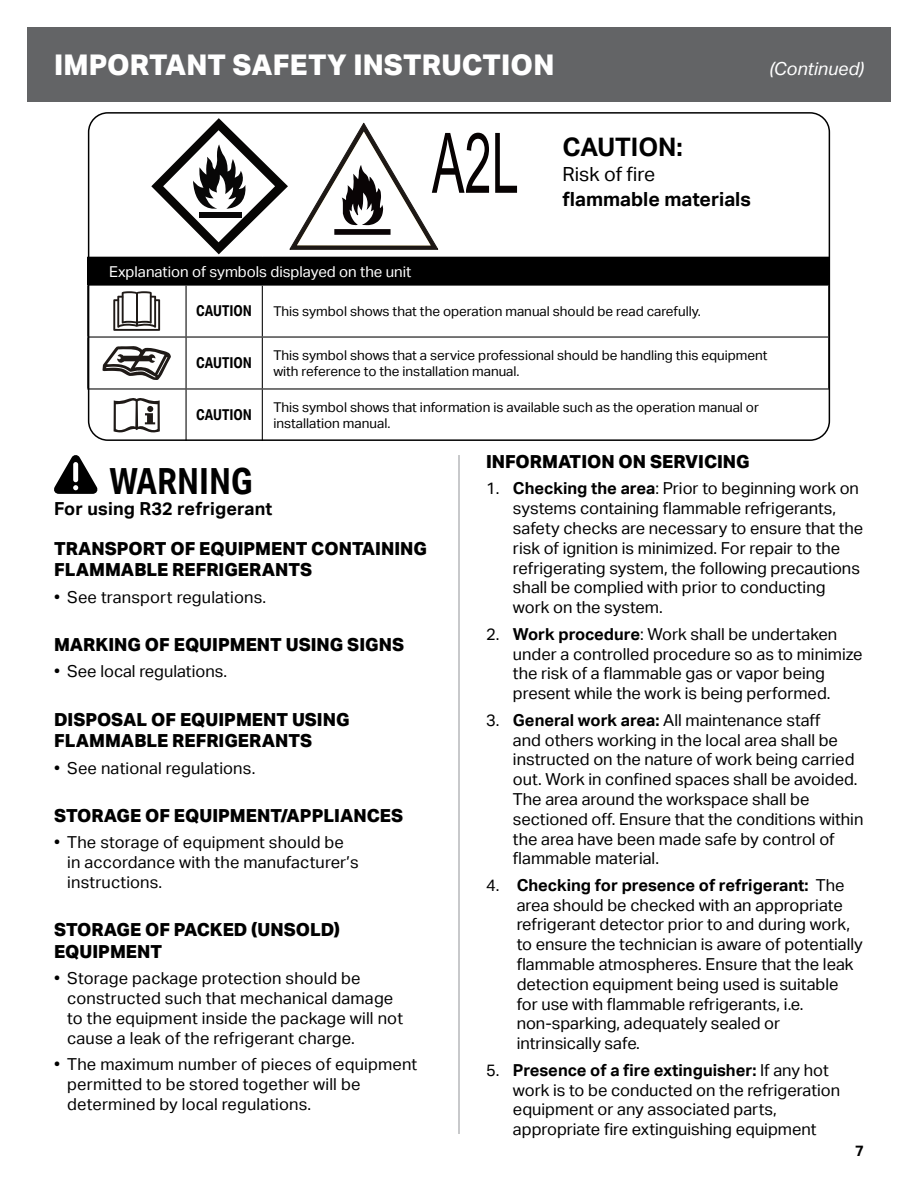
<style>
.page{position:relative;width:918px;height:1188px;background:#fff}
.page>*{position:absolute;margin:0;border:0;box-sizing:border-box;transform-origin:0 0}
.t1{font:700 36.15px "Aktiv Grotesk Cd";color:#000}
.t2{font:800 28.5px "Aktiv Grotesk";letter-spacing:.005em;color:#fff}
.t3{font:700 25.5px "Aktiv Grotesk";color:#000}
.t4{font:700 19.5px "Aktiv Grotesk";color:#000}
.t5{font:19.5px "Aktiv Grotesk";color:#000}
.t6{font:800 18px/21.6px "Aktiv Grotesk";color:#000}
.t7{font:700 18px "Aktiv Grotesk";letter-spacing:.01em;color:#000}
.t8{font:italic 18px "Aktiv Grotesk";color:#fff}
.t9{font:16.5px/19.8px "Aktiv Grotesk";color:#000}
.t10{font:15px "Aktiv Grotesk";color:#fff}
.t11{font:700 15px "Aktiv Grotesk Cd";color:#000}
.t12{font:700 15px "Aktiv Grotesk";color:#000}
.t13{font:13.5px/16.2px "Aktiv Grotesk";color:#000}
.s1{font-weight:700}
</style>
<div class="page">
<div style="left:27px;top:27px;width:864px;height:75px;background:#636466"></div>
<svg style="left:54px;top:455px;width:44px;height:39px"></svg>
<hr style="left:459px;top:455px;width:1px;height:679px;background:#939598">
<div style="left:88px;top:257px;width:741px;height:28px;background:#000"></div>
<hr style="left:87px;top:257px;width:99px;height:1px;background:#000">
<svg style="left:87px;top:258px;width:1px;height:27px"></svg>
<hr style="left:87px;top:285px;width:99px;height:1px;background:#000">
<hr style="left:87px;top:286px;width:1px;height:50px;background:#000">
<hr style="left:186px;top:285px;width:76px;height:1px;background:#000">
<hr style="left:186px;top:286px;width:1px;height:50px;background:#000">
<hr style="left:262px;top:285px;width:567px;height:1px;background:#000">
<hr style="left:262px;top:286px;width:1px;height:50px;background:#000">
<hr style="left:87px;top:336px;width:99px;height:2px;background:#000">
<hr style="left:87px;top:338px;width:1px;height:50px;background:#000">
<hr style="left:186px;top:336px;width:76px;height:2px;background:#000">
<hr style="left:186px;top:338px;width:1px;height:50px;background:#000">
<hr style="left:262px;top:336px;width:567px;height:2px;background:#000">
<hr style="left:262px;top:338px;width:1px;height:50px;background:#000">
<hr style="left:87px;top:388px;width:99px;height:2px;background:#000">
<hr style="left:186px;top:388px;width:76px;height:2px;background:#000">
<hr style="left:186px;top:390px;width:1px;height:51px;background:#000">
<hr style="left:262px;top:388px;width:567px;height:2px;background:#000">
<hr style="left:262px;top:390px;width:1px;height:51px;background:#000">
<svg style="left:113px;top:291px;width:47px;height:40px"></svg>
<hr style="left:136px;top:293px;width:2px;height:33px;background:#1f1a17">
<svg style="left:102px;top:346px;width:69px;height:34px"></svg>
<svg style="left:114px;top:398px;width:46px;height:35px"></svg>
<div style="left:88px;top:112px;width:742px;height:329px;border:2px solid #000;border-radius:19px"></div>
<svg style="left:151px;top:118px;width:338px;height:136px"></svg>
<svg style="left:495px;top:133px;width:22px;height:60px"></svg>
<h2 class="t2" style="left:54px;top:48px;width:502px">IMPORTANT SAFETY INSTRUCTION</h2>
<p class="t8" style="left:769px;top:58px;width:96px">(Continued)</p>
<h3 class="t3" style="left:563px;top:132px;width:122px">CAUTION:</h3>
<p class="t5" style="left:563px;top:163px;width:94px">Risk of fire</p>
<p class="t4" style="left:563px;top:188px;width:190px">flammable materials</p>
<p class="t10" style="left:109px;top:263px;width:304px">Explanation of symbols displayed on the unit</p>
<p class="t11" style="left:196px;top:302px;width:57px">CAUTION</p>
<p class="t13" style="left:273px;top:303px;width:429px">This symbol shows that the operation manual should be read carefully.</p>
<p class="t11" style="left:196px;top:354px;width:57px">CAUTION</p>
<p class="t13" style="left:273px;top:347px;width:496px">This symbol shows that a service professional should be handling this equipment with reference to the installation manual.</p>
<p class="t11" style="left:196px;top:406px;width:57px">CAUTION</p>
<p class="t13" style="left:273px;top:399px;width:487px">This symbol shows that information is available such as the operation manual or installation manual.</p>
<h1 class="t1" style="left:110px;top:459px;width:145px">WARNING</h1>
<p class="t7" style="left:54px;top:499px;width:220px">For using R32 refrigerant</p>
<p class="t6" style="left:54px;top:538px;width:375px">TRANSPORT OF EQUIPMENT CONTAINING<br>FLAMMABLE REFRIGERANTS</p>
<p class="t9" style="left:54px;top:587px;width:214px">• See transport regulations.</p>
<p class="t6" style="left:54px;top:634px;width:352px">MARKING OF EQUIPMENT USING SIGNS</p>
<p class="t9" style="left:54px;top:662px;width:175px">• See local regulations.</p>
<p class="t6" style="left:54px;top:709px;width:297px">DISPOSAL OF EQUIPMENT USING<br>FLAMMABLE REFRIGERANTS</p>
<p class="t9" style="left:54px;top:758px;width:203px">• See national regulations.</p>
<p class="t6" style="left:54px;top:805px;width:351px">STORAGE OF EQUIPMENT/APPLIANCES</p>
<p class="t9" style="left:67px;top:833px;width:293px;text-indent:-13px">• The storage of equipment should be in accordance with the manufacturer’s instructions.</p>
<p class="t6" style="left:54px;top:919px;width:288px">STORAGE OF PACKED (UNSOLD)<br>EQUIPMENT</p>
<p class="t9" style="left:67px;top:969px;width:337px;text-indent:-13px">• Storage package protection should be constructed such that mechanical damage to the equipment inside the package will not cause a leak of the refrigerant charge.</p>
<p class="t9" style="left:67px;top:1055px;width:352px;text-indent:-13px">• The maximum number of pieces of equipment permitted to be stored together will be determined by local regulations.</p>
<p class="t6" style="left:486px;top:451px;width:265px">INFORMATION ON SERVICING</p>
<p class="t9" style="left:513px;top:479px;width:352px;text-indent:-27px">1. <span class="s1">Checking the area</span>: Prior to beginning work on systems containing flammable refrigerants, safety checks are necessary to ensure that the risk of ignition is minimized. For repair to the refrigerating system, the following precautions shall be complied with prior to conducting work on the system.</p>
<p class="t9" style="left:513px;top:624px;width:351px;text-indent:-27px">2. <span class="s1">Work procedure</span>: Work shall be undertaken under a controlled procedure so as to minimize the risk of a flammable gas or vapor being present while the work is being performed.</p>
<p class="t9" style="left:513px;top:710px;width:352px;text-indent:-27px">3. <span class="s1">General work area:</span> All maintenance staff<br>and others working in the local area shall be instructed on the nature of work being carried out. Work in confined spaces shall be avoided.<br>The area around the workspace shall be sectioned off. Ensure that the conditions within the area have been made safe by control of flammable material.</p>
<p class="t9" style="left:517px;top:875px;width:348px;text-indent:-31px">4. <span class="s1">Checking for presence of refrigerant:</span> The area should be checked with an appropriate refrigerant detector prior to and during work, to ensure the technician is aware of potentially flammable atmospheres. Ensure that the leak detection equipment being used is suitable for use with flammable refrigerants, i.e. non-sparking, adequately sealed or intrinsically safe.</p>
<p class="t9" style="left:513px;top:1060px;width:329px;text-indent:-27px">5. <span class="s1">Presence of a fire extinguisher:</span> If any hot work is to be conducted on the refrigeration equipment or any associated parts, appropriate fire extinguishing equipment</p>
<p class="t12" style="left:855px;top:1142px;width:10px">7</p>
</div>
